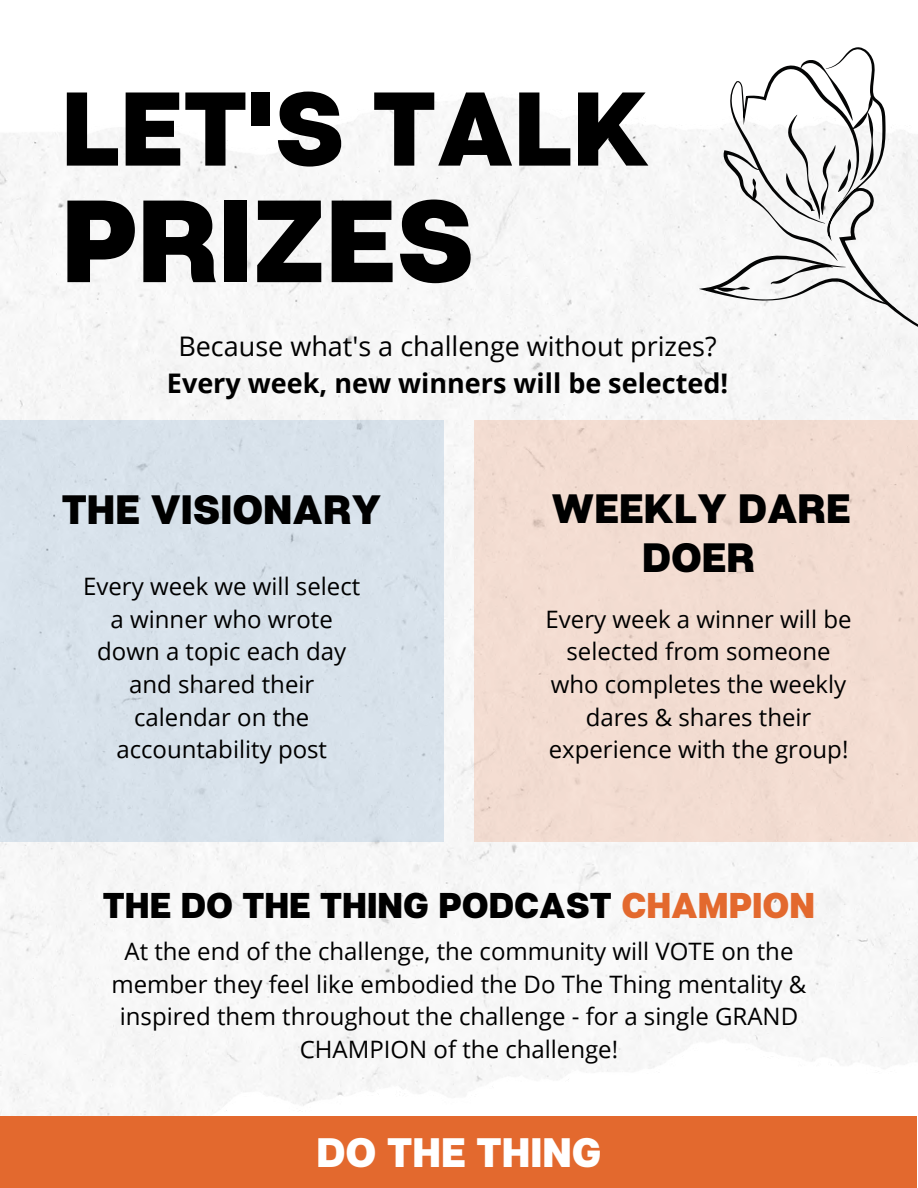
<style>
.page{position:relative;width:918px;height:1188px;background:#fff}
.page>*{position:absolute;margin:0;border:0;box-sizing:border-box;transform-origin:0 0}
.t1{font:800 116.55px "Articulat CF";color:#000}
.t2{font:800 104.4px "Articulat CF";color:#000}
.t3{font:800 41.1px "Articulat CF";color:#fff}
.t4{font:800 40.95px "Articulat CF";color:#000}
.t5{font:800 35.85px "Articulat CF";color:#000}
.t6{font:27px "Open Sans";color:#000}
.t7{font:700 27px "Open Sans";color:#000}
.t8{font:24px/32.7px "Open Sans";color:#000;text-align:center}
.s1{color:#e3692e}
</style>
<div class="page">
<img style="left:0;top:97px;width:918px;height:1019px">
<div style="left:0;top:1116px;width:917px;height:72px;background:#e3692e"></div>
<div style="left:0;top:421px;width:443px;height:421px;background:#d8e2eb"></div>
<div style="left:475px;top:421px;width:443px;height:421px;background:#f3dcd1"></div>
<svg style="left:699px;top:47px;width:219px;height:298px"></svg>
<h2 class="t2" style="left:62px;top:63px;width:590px">LET'S TALK</h2>
<h1 class="t1" style="left:62px;top:168px;width:414px">PRIZES</h1>
<p class="t6" style="left:178px;top:327px;width:540px">Because what's a challenge without prizes?</p>
<p class="t7" style="left:167px;top:364px;width:563px">Every week, new winners will be selected!</p>
<h3 class="t4" style="left:62px;top:484px;width:321px">THE VISIONARY</h3>
<p class="t8" style="left:83px;top:570px;width:279px">Every week we will select a winner who wrote down a topic each day and shared their calendar on the accountability post</p>
<h3 class="t4" style="left:552px;top:483px;width:301px">WEEKLY DARE</h3>
<h3 class="t4" style="left:642px;top:532px;width:114px">DOER</h3>
<p class="t8" style="left:546px;top:602px;width:307px">Every week a winner will be selected from someone who completes the weekly dares &amp; shares their experience with the group!</p>
<h3 class="t5" style="left:103px;top:882px;width:714px">THE DO THE THING PODCAST <span class="s1">CHAMPION</span></h3>
<p class="t8" style="left:112px;top:934px;width:696px">At the end of the challenge, the community will VOTE on the member they feel like embodied the Do The Thing mentality &amp; inspired them throughout the challenge - for a single GRAND CHAMPION of the challenge!</p>
<h3 class="t3" style="left:316px;top:1127px;width:287px">DO THE THING</h3>
</div>
